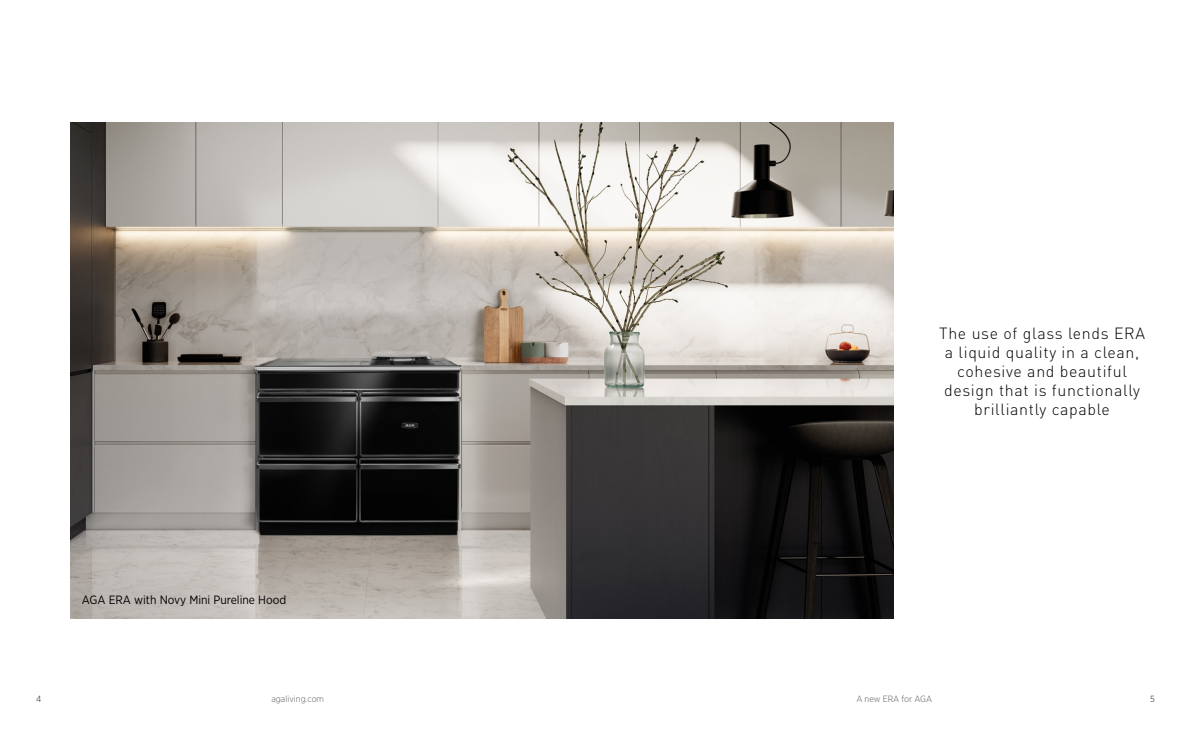
<style>
.page{position:relative;width:1191px;height:738px;background:#fff}
.page>*{position:absolute;margin:0;border:0;box-sizing:border-box;transform-origin:0 0}
.t1{font:300 16px/19.2px "DIN Pro";letter-spacing:.04em;color:#000;text-align:center}
.t2{font:12px "Gotham Narrow";color:#000}
.t3{font:300 9px "Gotham Narrow";color:#575756}
.t4{font:9px "Gotham Narrow";color:#575756}
</style>
<div class="page">
<img style="left:71px;top:123px;width:822px;height:495px">
<p class="t2" style="left:82px;top:591px;width:206px">AGA ERA with Novy Mini Pureline Hood</p>
<p class="t1" style="left:939px;top:322px;width:207px">The use of glass lends ERA a liquid quality in a clean, cohesive and beautiful design that is functionally brilliantly capable</p>
<p class="t4" style="left:36px;top:692px;width:7px">4</p>
<p class="t3" style="left:271px;top:692px;width:54px">agaliving.com</p>
<p class="t3" style="left:856px;top:693px;width:77px">A new ERA for AGA</p>
<p class="t4" style="left:1150px;top:692px;width:6px">5</p>
</div>
